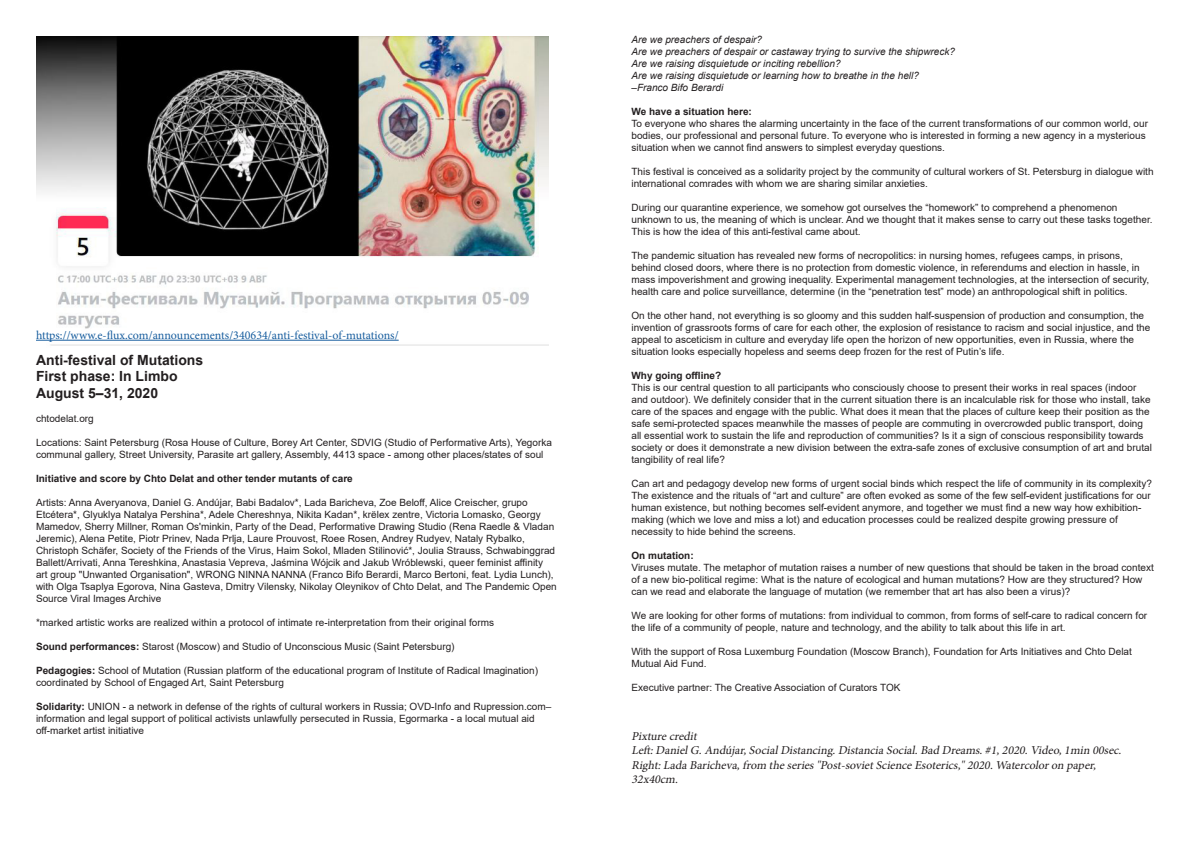
<style>
.page{position:relative;width:1191px;height:842px;background:#fff}
.page>*{position:absolute;margin:0;border:0;box-sizing:border-box;transform-origin:0 0}
.t1{font:700 14px "Arial";color:#231f20}
.t2{font:italic 12px/14.4px "Minion Pro";color:#231f20}
.t3{font:12px "Minion Pro";color:#175d9e}
.t4{font:10px/12px "Arial";color:#231f20}
.t5{font:italic 10px "Arial";color:#231f20}
.t6{font:700 10px "Arial";color:#231f20}
.s1{font-weight:700}
</style>
<div class="page">
<img style="left:36px;top:36px;width:513px;height:310px">
<hr style="left:36px;top:340px;width:363px;height:1px;background:#175d9e">
<p class="t3" style="left:36px;top:327px;width:364px">https://www.e-flux.com/announcements/340634/anti-festival-of-mutations/</p>
<p class="t1" style="left:36px;top:350px;width:169px">Anti-festival of Mutations</p>
<p class="t1" style="left:36px;top:367px;width:143px">First phase: In Limbo</p>
<p class="t1" style="left:36px;top:383px;width:124px">August 5–31, 2020</p>
<p class="t4" style="left:36px;top:413px;width:59px">chtodelat.org</p>
<p class="t4" style="left:36px;top:437px;width:517px">Locations: Saint Petersburg (Rosa House of Culture, Borey Art Center, SDVIG (Studio of Performative Arts), Yegorka communal gallery, Street University, Parasite art gallery, Assembly, 4413 space - among other places/states of soul</p>
<p class="t6" style="left:36px;top:472px;width:318px">Initiative and score by Chto Delat and other tender mutants of care</p>
<p class="t4" style="left:36px;top:497px;width:522px">Artists: Anna Averyanova, Daniel G. Andújar, Babi Badalov*, Lada Baricheva, Zoe Beloff, Alice Creischer, grupo Etcétera*, Glyuklya Natalya Pershina*, Adele Chereshnya, Nikita Kadan*, krёlex zentre, Victoria Lomasko, Georgy Mamedov, Sherry Millner, Roman Os'minkin, Party of the Dead, Performative Drawing Studio (Rena Raedle &amp; Vladan Jeremic), Alena Petite, Piotr Prinev, Nada Prlja, Laure Prouvost, Roee Rosen, Andrey Rudyev, Nataly Rybalko, Christoph Schäfer, Society of the Friends of the Virus, Haim Sokol, Mladen Stilinović*, Joulia Strauss, Schwabinggrad Ballett/Arrivati, Anna Tereshkina, Anastasia Vepreva, Jaśmina Wójcik and Jakub Wróblewski, queer feminist affinity art group "Unwanted Organisation", WRONG NINNA NANNA (Franco Bifo Berardi, Marco Bertoni, feat. Lydia Lunch), with Olga Tsaplya Egorova, Nina Gasteva, Dmitry Vilensky, Nikolay Oleynikov of Chto Delat, and The Pandemic Open Source Viral Images Archive</p>
<p class="t4" style="left:36px;top:617px;width:459px">*marked artistic works are realized within a protocol of intimate re-interpretation from their original forms</p>
<p class="t4" style="left:36px;top:641px;width:420px"><span class="s1">Sound performances:</span> Starost (Moscow) and Studio of Unconscious Music (Saint Petersburg)</p>
<p class="t4" style="left:36px;top:665px;width:503px"><span class="s1">Pedagogies:</span> School of Mutation (Russian platform of the educational program of Institute of Radical Imagination) coordinated by School of Engaged Art, Saint Petersburg</p>
<p class="t4" style="left:36px;top:701px;width:517px"><span class="s1">Solidarity:</span> UNION - a network in defense of the rights of cultural workers in Russia; OVD-Info and Rupression.com– information and legal support of political activists unlawfully persecuted in Russia, Egormarka - a local mutual aid off-market artist initiative</p>
<p class="t5" style="left:631px;top:33px;width:132px">Are we preachers of despair?</p>
<p class="t5" style="left:631px;top:45px;width:325px">Are we preachers of despair or castaway trying to survive the shipwreck?</p>
<p class="t5" style="left:631px;top:57px;width:210px">Are we raising disquietude or inciting rebellion?</p>
<p class="t5" style="left:631px;top:69px;width:289px">Are we raising disquietude or learning how to breathe in the hell?</p>
<p class="t5" style="left:631px;top:81px;width:93px">–Franco Bifo Berardi</p>
<p class="t6" style="left:631px;top:105px;width:122px">We have a situation here:</p>
<p class="t4" style="left:631px;top:118px;width:518px">To everyone who shares the alarming uncertainty in the face of the current transformations of our common world, our bodies, our professional and personal future. To everyone who is interested in forming a new agency in a mysterious situation when we cannot find answers to simplest everyday questions.</p>
<p class="t4" style="left:631px;top:166px;width:523px">This festival is conceived as a solidarity project by the community of cultural workers of St. Petersburg in dialogue with international comrades with whom we are sharing similar anxieties.</p>
<p class="t4" style="left:631px;top:202px;width:522px">During our quarantine experience, we somehow got ourselves the “homework” to comprehend a phenomenon unknown to us, the meaning of which is unclear. And we thought that it makes sense to carry out these tasks together.<br>This is how the idea of this anti-festival came about.</p>
<p class="t4" style="left:631px;top:250px;width:519px">The pandemic situation has revealed new forms of necropolitics: in nursing homes, refugees camps, in prisons, behind closed doors, where there is no protection from domestic violence, in referendums and election in hassle, in mass impoverishment and growing inequality. Experimental management technologies, at the intersection of security, health care and police surveillance, determine (in the “penetration test” mode) an anthropological shift in politics.</p>
<p class="t4" style="left:631px;top:310px;width:520px">On the other hand, not everything is so gloomy and this sudden half-suspension of production and consumption, the invention of grassroots forms of care for each other, the explosion of resistance to racism and social injustice, and the appeal to asceticism in culture and everyday life open the horizon of new opportunities, even in Russia, where the situation looks especially hopeless and seems deep frozen for the rest of Putin’s life.</p>
<p class="t6" style="left:631px;top:369px;width:91px">Why going offline?</p>
<p class="t4" style="left:631px;top:382px;width:522px">This is our central question to all participants who consciously choose to present their works in real spaces (indoor and outdoor). We definitely consider that in the current situation there is an incalculable risk for those who install, take care of the spaces and engage with the public. What does it mean that the places of culture keep their position as the safe semi-protected spaces meanwhile the masses of people are commuting in overcrowded public transport, doing all essential work to sustain the life and reproduction of communities? Is it a sign of conscious responsibility towards society or does it demonstrate a new division between the extra-safe zones of exclusive consumption of art and brutal tangibility of real life?</p>
<p class="t4" style="left:631px;top:478px;width:522px">Can art and pedagogy develop new forms of urgent social binds which respect the life of community in its complexity?<br>The existence and the rituals of “art and culture” are often evoked as some of the few self-evident justifications for our human existence, but nothing becomes self-evident anymore, and together we must find a new way how exhibition&shy;making (which we love and miss a lot) and education processes could be realized despite growing pressure of necessity to hide behind the screens.</p>
<p class="t6" style="left:631px;top:549px;width:64px">On mutation:</p>
<p class="t4" style="left:631px;top:562px;width:524px">Viruses mutate. The metaphor of mutation raises a number of new questions that should be taken in the broad context of a new bio-political regime: What is the nature of ecological and human mutations? How are they structured? How can we read and elaborate the language of mutation (we remember that art has also been a virus)?</p>
<p class="t4" style="left:631px;top:610px;width:517px">We are looking for other forms of mutations: from individual to common, from forms of self-care to radical concern for the life of a community of people, nature and technology, and the ability to talk about this life in art.</p>
<p class="t4" style="left:631px;top:646px;width:502px">With the support of Rosa Luxemburg Foundation (Moscow Branch), Foundation for Arts Initiatives and Chto Delat<br>Mutual Aid Fund.</p>
<p class="t4" style="left:631px;top:682px;width:271px">Executive partner: The Creative Association of Curators TOK</p>
<p class="t2" style="left:631px;top:729px;width:70px">Pixturecredit</p>
<p class="t2" style="left:631px;top:743px;width:494px">Left:DanielG.Andúj ar,SocialDistancing.DistanciaSocial.Bad Dreams.#1,2020.Video,1min 00sec.<br>Right:LadaBaricheva,from theseries"Post-sovietScienceEsoterics,"2020.Watercoloron paper,<br>32x40cm.</p>
</div>
